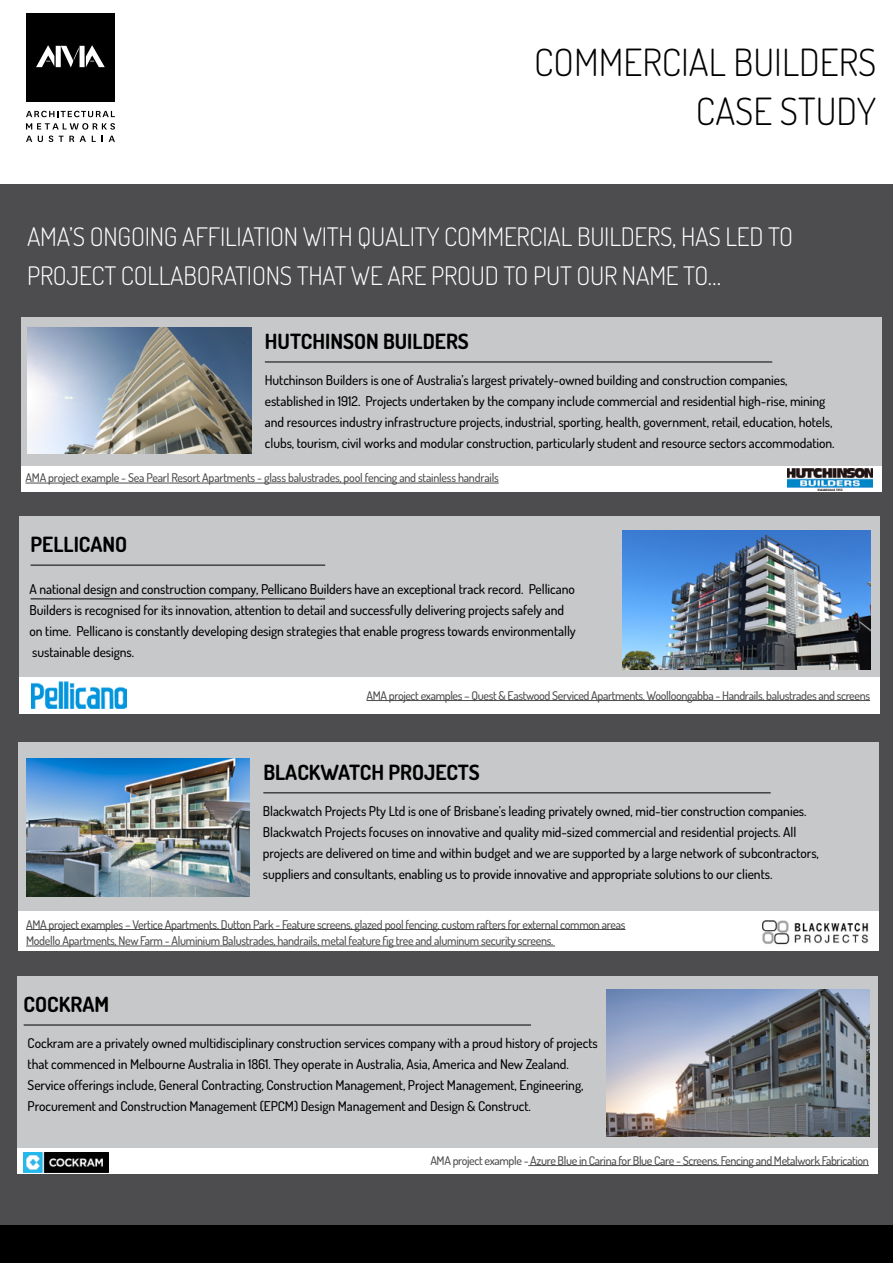
<style>
.page{position:relative;width:893px;height:1263px;background:#fff}
.page>*{position:absolute;margin:0;border:0;box-sizing:border-box;transform-origin:0 0}
.t1{font:300 37.5px/49.5px "Dosis";color:#000;text-align:right}
.t2{font:300 25.5px/39px "Dosis";letter-spacing:-.01em;color:#fff}
.t3{font:700 21px "Dosis";color:#000}
.t4{font:500 13.5px/21px "Dosis";letter-spacing:-.005em;color:#000}
.t5{font:500 12px/16.5px "Dosis";letter-spacing:-.025em;color:#4d4d4f}
</style>
<div class="page">
<div style="left:26px;top:13px;width:89px;height:89px;background:#000"></div>
<svg style="left:36px;top:45px;width:69px;height:23px"></svg>
<svg style="left:26px;top:123px;width:89px;height:7px"></svg>
<svg style="left:26px;top:136px;width:6px;height:6px"></svg>
<svg style="left:38px;top:136px;width:5px;height:6px"></svg>
<svg style="left:49px;top:136px;width:4px;height:6px"></svg>
<svg style="left:59px;top:136px;width:15px;height:6px"></svg>
<svg style="left:80px;top:136px;width:6px;height:6px"></svg>
<svg style="left:92px;top:136px;width:4px;height:6px"></svg>
<svg style="left:109px;top:136px;width:6px;height:6px"></svg>
<svg style="left:26px;top:111px;width:89px;height:6px"></svg>
<div style="left:0;top:185px;width:893px;height:1078px;background:#4d4d4f"></div>
<div style="left:0;top:1226px;width:893px;height:37px;background:#000"></div>
<div style="left:21px;top:317px;width:861px;height:161px;background:#c7c8ca"></div>
<div style="left:18px;top:742px;width:861px;height:169px;background:#c7c8ca"></div>
<div style="left:19px;top:516px;width:861px;height:172px;background:#c7c8ca"></div>
<div style="left:17px;top:976px;width:861px;height:189px;background:#c7c8ca"></div>
<hr style="left:265px;top:362px;width:507px;height:1px;background:#000">
<hr style="left:31px;top:565px;width:294px;height:1px;background:#000">
<hr style="left:31px;top:598px;width:294px;height:1px;background:#000">
<hr style="left:263px;top:792px;width:508px;height:1px;background:#000">
<hr style="left:24px;top:1025px;width:507px;height:1px;background:#000">
<img style="left:28px;top:328px;width:223px;height:126px">
<img style="left:26px;top:758px;width:223px;height:139px">
<img style="left:623px;top:530px;width:247px;height:139px">
<img style="left:606px;top:989px;width:264px;height:148px">
<div style="left:21px;top:466px;width:861px;height:26px;background:#fff"></div>
<div style="left:18px;top:911px;width:861px;height:39px;background:#fff"></div>
<div style="left:19px;top:678px;width:861px;height:36px;background:#fff"></div>
<div style="left:17px;top:1148px;width:861px;height:26px;background:#fff"></div>
<hr style="left:26px;top:929px;width:599px;height:1px;background:#4d4d4f">
<hr style="left:26px;top:946px;width:529px;height:1px;background:#4d4d4f">
<img style="left:788px;top:469px;width:84px;height:21px">
<hr style="left:26px;top:483px;width:473px;height:1px;background:#4d4d4f">
<img style="left:32px;top:682px;width:95px;height:27px">
<hr style="left:367px;top:700px;width:503px;height:1px;background:#4d4d4f">
<img style="left:763px;top:920px;width:106px;height:25px">
<img style="left:24px;top:1153px;width:85px;height:19px">
<hr style="left:528px;top:1165px;width:341px;height:1px;background:#4d4d4f">
<h1 class="t1" style="left:534px;top:36px;width:344px">COMMERCIAL BUILDERS<br>CASE STUDY</h1>
<h2 class="t2" style="left:27px;top:217px;width:768px">AMA’S ONGOING AFFILIATION WITH QUALITY COMMERCIAL BUILDERS, HAS LED TO<br>PROJECT COLLABORATIONS THAT WE ARE PROUD TO PUT OUR NAME TO…</h2>
<h3 class="t3" style="left:265px;top:328px;width:206px">HUTCHINSON BUILDERS</h3>
<p class="t4" style="left:265px;top:369px;width:571px">Hutchinson Builders is one of Australia’s largest privately-owned building and construction companies, established in 1912. Projects undertaken by the company include commercial and residential high-rise, mining and resources industry infrastructure projects, industrial, sporting, health, government, retail, education, hotels, clubs, tourism, civil works and modular construction, particularly student and resource sectors accommodation.</p>
<p class="t5" style="left:26px;top:469px;width:475px">AMA project example - Sea Pearl Resort Apartments - glass balustrades, pool fencing and stainless handrails</p>
<h3 class="t3" style="left:31px;top:531px;width:98px">PELLICANO</h3>
<p class="t4" style="left:30px;top:578px;width:548px">A national design and construction company, Pellicano Builders have an exceptional track record. Pellicano Builders is recognised for its innovation, attention to detail and successfully delivering projects safely and on time. Pellicano is constantly developing design strategies that enable progress towards environmentally sustainable designs.</p>
<p class="t5" style="left:367px;top:687px;width:505px">AMA project examples – Quest &amp; Eastwood Serviced Apartments, Woolloongabba - Handrails, balustrades and screens</p>
<h3 class="t3" style="left:263px;top:758px;width:218px">BLACKWATCH PROJECTS</h3>
<p class="t4" style="left:263px;top:800px;width:558px">Blackwatch Projects Pty Ltd is one of Brisbane’s leading privately owned, mid-tier construction companies.<br>Blackwatch Projects focuses on innovative and quality mid-sized commercial and residential projects. All projects are delivered on time and within budget and we are supported by a large network of subcontractors, suppliers and consultants, enabling us to provide innovative and appropriate solutions to our clients.</p>
<p class="t5" style="left:26px;top:916px;width:601px">AMA project examples – Vertice Apartments, Dutton Park - Feature screens, glazed pool fencing, custom rafters for external common areas<br>Modello Apartments, New Farm - Aluminium Balustrades, handrails, metal feature fig tree and aluminum security screens.</p>
<h3 class="t3" style="left:24px;top:991px;width:87px">COCKRAM</h3>
<p class="t4" style="left:28px;top:1032px;width:572px">Cockram are a privately owned multidisciplinary construction services company with a proud history of projects that commenced in Melbourne Australia in 1861. They operate in Australia, Asia, America and New Zealand.<br>Service offerings include, General Contracting, Construction Management, Project Management, Engineering, Procurement and Construction Management (EPCM) Design Management and Design &amp; Construct.</p>
<p class="t5" style="left:430px;top:1152px;width:440px">AMA project example - Azure Blue in Carina for Blue Care - Screens, Fencing and Metalwork Fabrication</p>
</div>
